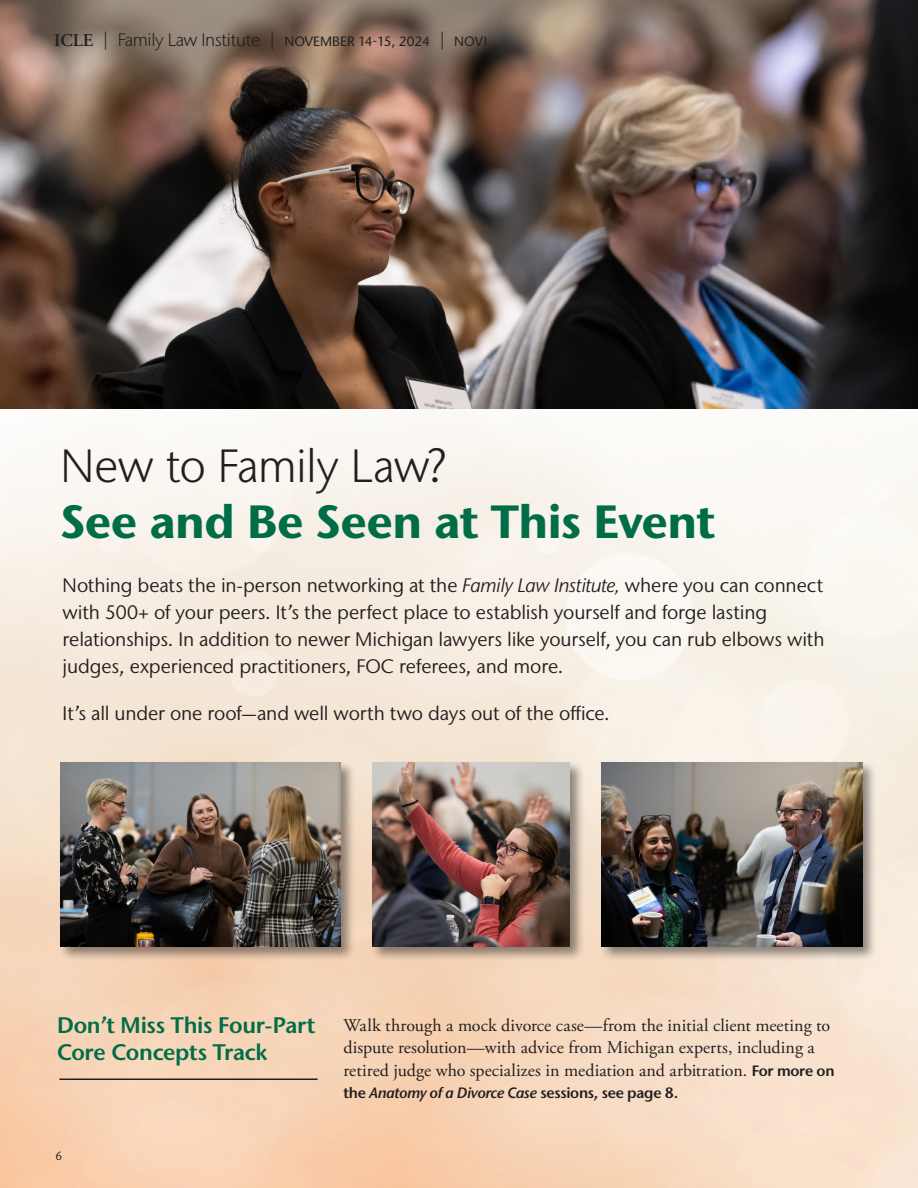
<style>
.page{position:relative;width:918px;height:1188px;background:#fff}
.page>*{position:absolute;margin:0;border:0;box-sizing:border-box;transform-origin:0 0}
.t1{font:700 46.5px/55.8px "Stone Sans IIITC Std";letter-spacing:-.01em;color:#006d46}
.t2{font:600 22.5px/27px "Stone Sans IIITC Std";letter-spacing:-.01em;color:#006d46}
.t3{font:19.5px/27px "Stone Sans IIITC Std";letter-spacing:-.005em;color:#231f20}
.t4{font:18px/22.5px "Adobe Garamond Pro";color:#231f20}
.t5{font:600 15px "Stone Sans IIITC Std";letter-spacing:-.02em;color:#231f20}
.t6{font:500 13.5px "Stone Sans IIITC Std";color:#231f20}
.t7{font:12px "Stone Sans IIITC Std";color:#231f20}
.s1{font-family:"Adobe Garamond Pro";font-weight:600;font-size:18px}
.s2{font-weight:300;font-size:18px}
.s3{font-weight:300;color:#231f20}
.s4{font-style:italic}
.s5{font-family:"Stone Sans IIITC Std";font-weight:600;font-size:15px}
</style>
<div class="page">
<img style="left:0;top:408px;width:918px;height:780px">
<div style="left:370px;top:761px;width:215px;height:201px;background:#231f20;opacity:.5"></div>
<img style="left:372px;top:763px;width:198px;height:183px">
<div style="left:600px;top:761px;width:278px;height:201px;background:#231f20;opacity:.5"></div>
<img style="left:602px;top:763px;width:260px;height:183px">
<div style="left:58px;top:761px;width:297px;height:201px;background:#231f20;opacity:.5"></div>
<img style="left:60px;top:763px;width:280px;height:183px">
<img style="left:0;top:0;width:918px;height:408px">
<hr style="left:59px;top:1078px;width:259px;height:2px;background:#231f20">
<p class="t6" style="left:54px;top:33px;width:435px"><span class="s1">ICLE</span> <span class="s2">| Family Law Institute |</span> NOVEMBER 14-15, 2024 <span class="s2">|</span> NOVI</p>
<p class="t1" style="left:60px;top:437px;width:657px"><span class="s3">New to Family Law?<br></span>See and Be Seen at This Event</p>
<p class="t3" style="left:63px;top:572px;width:764px">Nothing beats the in-person networking at the <span class="s4">Family Law Institute,</span> where you can connect with 500+ of your peers. It’s the perfect place to establish yourself and forge lasting relationships. In addition to newer Michigan lawyers like yourself, you can rub elbows with judges, experienced practitioners, FOC referees, and more.</p>
<p class="t3" style="left:63px;top:700px;width:549px">It’s all under one roof—and well worth two days out of the office.</p>
<p class="t2" style="left:57px;top:1011px;width:260px">Don’t Miss This Four-Part<br>Core Concepts Track</p>
<p class="t7" style="left:56px;top:1148px;width:8px">6</p>
<p class="t4" style="left:344px;top:1015px;width:493px">Walk through a mock divorce case—from the initial client meeting to dispute resolution—with advice from Michigan experts, including a retired judge who specializes in mediation and arbitration. <span class="s5">For more on</span></p>
<p class="t5" style="left:344px;top:1084px;width:336px">the <span class="s4">Anatomy of a Divorce Case</span> sessions, see page 8.</p>
</div>
